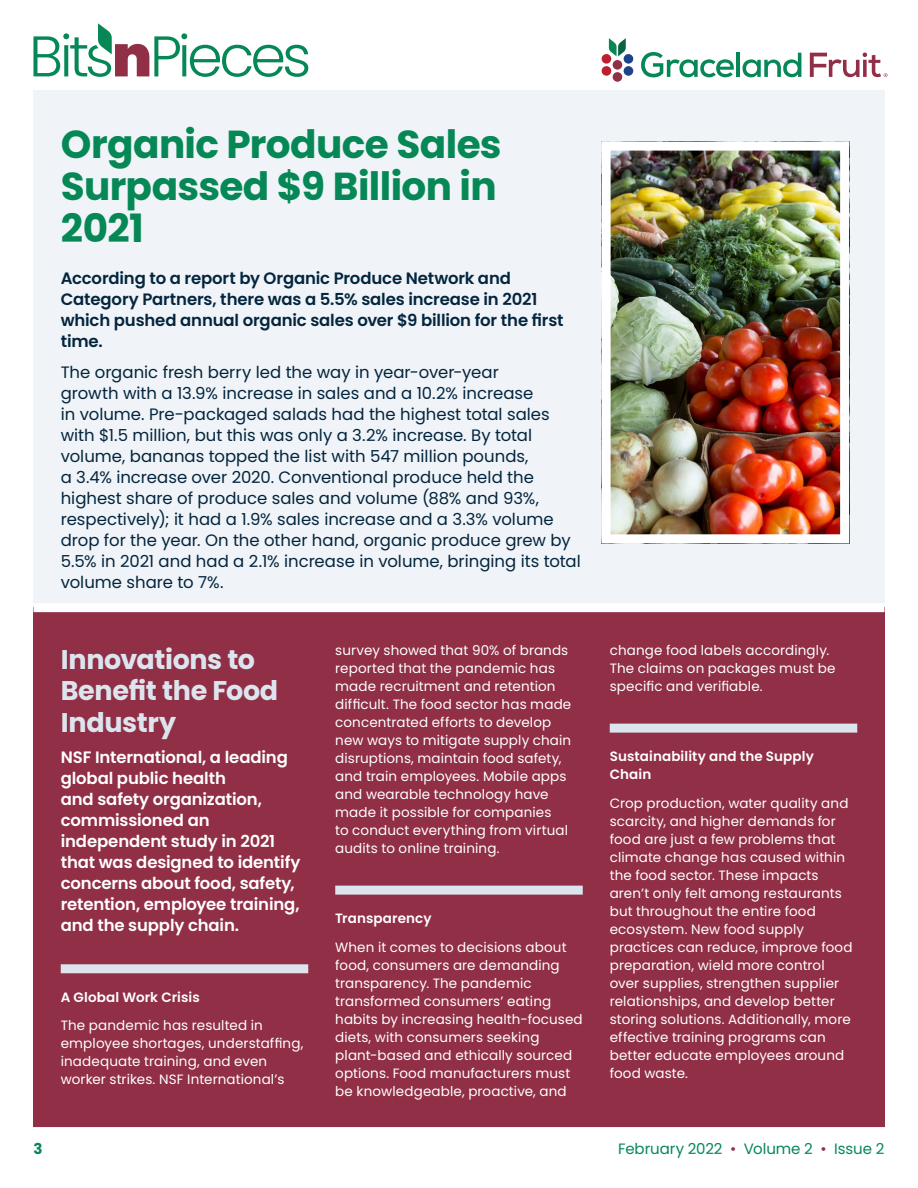
<style>
.page{position:relative;width:918px;height:1188px;background:#fff}
.page>*{position:absolute;margin:0;border:0;box-sizing:border-box;transform-origin:0 0}
.Head1{font:700 39px/42px "Poppins";letter-spacing:-.015em;color:#058856}
.Sidebar_Head{font:700 27px/31.5px "Poppins";letter-spacing:-.015em;color:#dce5ee}
.Body1{font:16.5px/21px "Poppins";color:#03253e}
.Sidebar_Subhead{font:600 16.5px/21px "Poppins";letter-spacing:-.01em;color:#fff}
.Subhead_Under_Headli{font:600 16.5px/21px "Poppins";letter-spacing:-.01em;color:#03253e}
.t1{font:15px "Poppins";letter-spacing:-.005em;color:#058856}
.t2{font:700 15px "Poppins";color:#058856}
.Sidebar_Body{font:13.5px/18px "Poppins";letter-spacing:.01em;color:#fff}
.Sidebar_Body-2{font:600 13.5px/18px "Poppins";letter-spacing:.01em;color:#fff}
.s1{color:#902f46}
</style>
<div class="page">
<svg style="left:33px;top:23px;width:275px;height:54px"></svg>
<div style="left:33px;top:90px;width:852px;height:1037px;background:#f0f4f8"></div>
<svg style="left:609px;top:38px;width:17px;height:18px"></svg>
<div style="left:624px;top:54px;width:9px;height:10px;background:#1d4388;border-radius:50%"></div>
<div style="left:624px;top:66px;width:9px;height:10px;background:#1d4388;border-radius:50%"></div>
<div style="left:613px;top:60px;width:9px;height:10px;background:#902f46;border-radius:50%"></div>
<div style="left:613px;top:72px;width:9px;height:10px;background:#902f46;border-radius:50%"></div>
<div style="left:602px;top:54px;width:9px;height:10px;background:#bc1f30;border-radius:50%"></div>
<div style="left:602px;top:66px;width:9px;height:10px;background:#bc1f30;border-radius:50%"></div>
<svg style="left:641px;top:52px;width:93px;height:25px"></svg>
<hr style="left:736px;top:53px;width:4px;height:24px;background:#058856">
<svg style="left:743px;top:53px;width:58px;height:24px"></svg>
<svg style="left:810px;top:52px;width:78px;height:25px"></svg>
<div style="left:33px;top:607px;width:852px;height:520px;background:#902f46"></div>
<div style="left:33px;top:603px;width:852px;height:9px;background:#fff"></div>
<div style="left:61px;top:964px;width:247px;height:9px;background:#dce5ee"></div>
<div style="left:335px;top:886px;width:248px;height:9px;background:#dce5ee"></div>
<div style="left:610px;top:724px;width:247px;height:9px;background:#dce5ee"></div>
<img style="left:612px;top:152px;width:227px;height:381px">
<div style="left:602px;top:142px;width:247px;height:401px;border:9px solid #fff"></div>
<p class="Head1" style="left:61px;top:123px;width:442px">Organic Produce Sales<br>Surpassed $9 Billion in<br>2021</p>
<p class="Subhead_Under_Headli" style="left:61px;top:268px;width:504px">According to a report by Organic Produce Network and Category Partners, there was a 5.5% sales increase in 2021 which pushed annual organic sales over $9 billion for the first time.</p>
<p class="Body1" style="left:61px;top:362px;width:522px">The organic fresh berry led the way in year-over-year<br>growth with a 13.9% increase in sales and a 10.2% increase<br>in volume. Pre-packaged salads had the highest total sales with $1.5 million, but this was only a 3.2% increase. By total volume, bananas topped the list with 547 million pounds,<br>a 3.4% increase over 2020. Conventional produce held the highest share of produce sales and volume (88% and 93%, respectively); it had a 1.9% sales increase and a 3.3% volume drop for the year. On the other hand, organic produce grew by 5.5% in 2021 and had a 2.1% increase in volume, bringing its total volume share to 7%.</p>
<p class="Sidebar_Head" style="left:61px;top:644px;width:219px">Innovations to<br>Benefit the Food<br>Industry</p>
<p class="Sidebar_Subhead" style="left:61px;top:747px;width:241px">NSF International, a leading global public health<br>and safety organization, commissioned an independent study in 2021 that was designed to identify concerns about food, safety, retention, employee training, and the supply chain.</p>
<p class="Sidebar_Body-2" style="left:61px;top:988px;width:140px">A Global Work Crisis</p>
<p class="Sidebar_Body" style="left:61px;top:1017px;width:244px">The pandemic has resulted in employee shortages, understaffing, inadequate training, and even worker strikes. NSF International’s</p>
<p class="Sidebar_Body" style="left:335px;top:641px;width:238px">survey showed that 90% of brands reported that the pandemic has made recruitment and retention difficult. The food sector has made concentrated efforts to develop new ways to mitigate supply chain disruptions, maintain food safety, and train employees. Mobile apps and wearable technology have made it possible for companies<br>to conduct everything from virtual audits to online training.</p>
<p class="Sidebar_Body-2" style="left:335px;top:909px;width:98px">Transparency</p>
<p class="Sidebar_Body" style="left:335px;top:938px;width:249px">When it comes to decisions about food, consumers are demanding transparency. The pandemic transformed consumers’ eating habits by increasing health-focused diets, with consumers seeking plant-based and ethically sourced options. Food manufacturers must be knowledgeable, proactive, and</p>
<p class="Sidebar_Body" style="left:610px;top:641px;width:227px">change food labels accordingly.<br>The claims on packages must be specific and verifiable.</p>
<p class="Sidebar_Body-2" style="left:610px;top:747px;width:206px">Sustainability and the Supply<br>Chain</p>
<p class="Sidebar_Body" style="left:610px;top:794px;width:244px">Crop production, water quality and scarcity, and higher demands for food are just a few problems that climate change has caused within the food sector. These impacts aren’t only felt among restaurants but throughout the entire food ecosystem. New food supply practices can reduce, improve food preparation, wield more control over supplies, strengthen supplier relationships, and develop better storing solutions. Additionally, more effective training programs can better educate employees around food waste.</p>
<p class="t2" style="left:33px;top:1140px;width:11px">3</p>
<p class="t1" style="left:618px;top:1140px;width:268px">February 2022 <span class="s1">•</span> Volume 2 <span class="s1">•</span> Issue 2</p>
</div>
